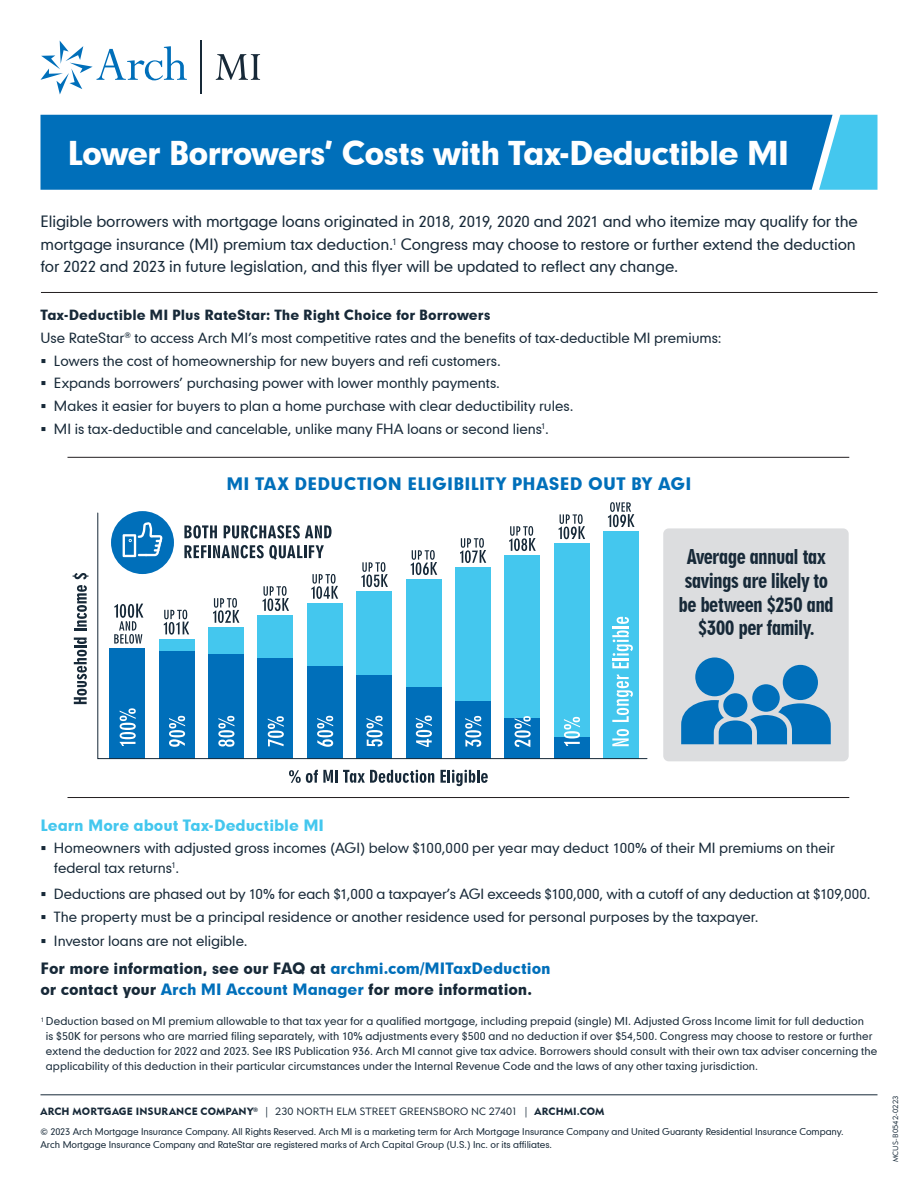
<style>
.page{position:relative;width:918px;height:1188px;background:#fff}
.page>*{position:absolute;margin:0;border:0;box-sizing:border-box;transform-origin:0 0}
.t1{font:31.5px "Geometric 706 BT Black B";letter-spacing:-.04em;color:#fff}
.t2{font:19.5px/23.7px "Geometric 706 BT Black Condensed B";letter-spacing:-.035em;color:#172938;text-align:center}
.t3{font:16.5px "Geometric 706 BT Black B";letter-spacing:.015em;color:#006fba}
.t4{font:15px/22.5px "Geometric 706 BT Medium B";letter-spacing:-.005em;color:#172938}
.t5{font:15px/21px "Geometric 706 BT Black B";letter-spacing:-.005em;color:#172938}
.t6{font:15px "Geometric 706 BT Black B";letter-spacing:-.005em;color:#44c7ee}
.t7{font:13.5px/22.8px "Geometric 706 BT Medium B";letter-spacing:-.005em;color:#172938}
.t8{font:13.5px "Geometric 706 BT Black B";letter-spacing:-.005em;color:#172938}
.t9{font:10.5px/15px "Geometric 706 BT Medium B";letter-spacing:.005em;color:#172938}
.t10{font:10.5px "Geometric 415 BT Black A";letter-spacing:.015em;color:#172938}
.t11{font:9px/12.8px "Geometric 706 BT Medium B";letter-spacing:-.005em;color:#172938}
.t12{font:7.5px "Geometric 415 BT Lite A";letter-spacing:.015em;color:#172938}
.s1{color:#006fba}
.s2{font-family:"Geometric 415 BT Lite A"}
</style>
<div class="page">
<svg style="left:40px;top:41px;width:147px;height:54px"></svg>
<hr style="left:201px;top:40px;width:1px;height:54px;background:#172938">
<svg style="left:216px;top:54px;width:44px;height:26px"></svg>
<hr style="left:40px;top:1095px;width:838px;height:1px;background:#172938">
<div style="left:40px;top:115px;width:779px;height:75px;background:#006fba"></div>
<svg style="left:819px;top:115px;width:59px;height:75px;background:#54c7ec"></svg>
<div style="left:663px;top:528px;width:186px;height:233px;background:#dcdddf;border-radius:5px"></div>
<svg style="left:289px;top:770px;width:145px;height:13px"></svg>
<svg style="left:440px;top:770px;width:48px;height:16px"></svg>
<svg style="left:74px;top:638px;width:13px;height:66px"></svg>
<svg style="left:74px;top:585px;width:13px;height:46px"></svg>
<svg style="left:73px;top:573px;width:16px;height:6px"></svg>
<svg style="left:97px;top:512px;width:551px;height:247px"></svg>
<div style="left:752px;top:684px;width:28px;height:28px;background:#006fba;border-radius:50%"></div>
<svg style="left:681px;top:700px;width:150px;height:44px"></svg>
<div style="left:723px;top:693px;width:24px;height:24px;background:#006fba;border-radius:50%"></div>
<div style="left:783px;top:665px;width:35px;height:35px;background:#006fba;border-radius:50%"></div>
<div style="left:695px;top:657px;width:39px;height:39px;background:#006fba;border-radius:50%"></div>
<svg style="left:213px;top:598px;width:26px;height:25px"></svg>
<svg style="left:263px;top:586px;width:26px;height:25px"></svg>
<svg style="left:311px;top:574px;width:27px;height:25px"></svg>
<svg style="left:361px;top:562px;width:27px;height:25px"></svg>
<svg style="left:411px;top:550px;width:26px;height:25px"></svg>
<svg style="left:460px;top:538px;width:26px;height:25px"></svg>
<svg style="left:509px;top:526px;width:27px;height:25px"></svg>
<svg style="left:559px;top:514px;width:26px;height:25px"></svg>
<svg style="left:608px;top:502px;width:27px;height:25px"></svg>
<hr style="left:68px;top:457px;width:781px;height:1px;background:#231f20">
<hr style="left:41px;top:292px;width:837px;height:1px;background:#231f20">
<hr style="left:68px;top:797px;width:781px;height:1px;background:#231f20">
<h1 class="t1" style="left:68px;top:131px;width:723px">Lower Borrowers’ Costs with Tax-Deductible MI</h1>
<p class="t4" style="left:40px;top:210px;width:819px">Eligible borrowers with mortgage loans originated in 2018, 2019, 2020 and 2021 and who itemize may qualify for the mortgage insurance (MI) premium tax deduction.<sup>1</sup> Congress may choose to restore or further extend the deduction for 2022 and 2023 in future legislation, and this flyer will be updated to reflect any change.</p>
<p class="t8" style="left:40px;top:306px;width:452px">Tax-Deductible MI Plus RateStar: The Right Choice for Borrowers</p>
<p class="t7" style="left:54px;top:326px;width:669px;text-indent:-13px">Use RateStar<sup>®</sup> to access Arch MI’s most competitive rates and the benefits of tax-deductible MI premiums:<br>Lowers the cost of homeownership for new buyers and refi customers.<br>Expands borrowers’ purchasing power with lower monthly payments.<br>Makes it easier for buyers to plan a home purchase with clear deductibility rules.<br>MI is tax-deductible and cancelable, unlike many FHA loans or second liens<sup>1</sup>.</p>
<p class="t3" style="left:227px;top:472px;width:467px">MI TAX DEDUCTION ELIGIBILITY PHASED OUT BY AGI</p>
<h2 class="t2" style="left:679px;top:545px;width:157px">Average annual tax savings are likely to be between $250 and $300 per family.</h2>
<p class="t6" style="left:40px;top:815px;width:285px">Learn More about Tax-Deductible MI</p>
<p class="t7" style="left:54px;top:838px;width:782px;line-height:19.5px">Homeowners with adjusted gross incomes (AGI) below $100,000 per year may deduct 100% of their MI premiums on their federal tax returns<sup>1</sup>.</p>
<p class="t7" style="left:54px;top:882px;width:818px">Deductions are phased out by 10% for each $1,000 a taxpayer’s AGI exceeds $100,000, with a cutoff of any deduction at $109,000.<br>The property must be a principal residence or another residence used for personal purposes by the taxpayer.</p>
<p class="t7" style="left:54px;top:929px;width:195px">Investor loans are not eligible.</p>
<p class="t5" style="left:40px;top:957px;width:512px">For more information, see our FAQ at <span class="s1">archmi.com/MITaxDeduction </span>or contact your <span class="s1">Arch MI Account Manager</span> for more information.</p>
<p class="t9" style="left:46px;top:1014px;width:833px;text-indent:-5px"><sup>1</sup> Deduction based on MI premium allowable to that tax year for a qualified mortgage, including prepaid (single) MI. Adjusted Gross Income limit for full deduction<br>is $50K for persons who are married filing separately, with 10% adjustments every $500 and no deduction if over $54,500. Congress may choose to restore or further extend the deduction for 2022 and 2023. See IRS Publication 936. Arch MI cannot give tax advice. Borrowers should consult with their own tax adviser concerning the applicability of this deduction in their particular circumstances under the Internal Revenue Code and the laws of any other taxing jurisdiction.</p>
<p class="t10" style="left:40px;top:1105px;width:566px">ARCH MORTGAGE INSURANCE COMPANY<sup>®</sup> <span class="s2">| 230 NORTH ELM STREET GREENSBORO NC 27401 |</span> ARCHMI.COM</p>
<p class="t11" style="left:40px;top:1125px;width:805px">© 2023 Arch Mortgage Insurance Company. All Rights Reserved. Arch MI is a marketing term for Arch Mortgage Insurance Company and United Guaranty Residential Insurance Company.<br>Arch Mortgage Insurance Company and RateStar are registered marks of Arch Capital Group (U.S.) Inc. or its affiliates.</p>
<p class="t12" style="left:891px;top:1162px;width:68px;rotate:-90deg">MCUS-B0542-0223</p>
</div>
